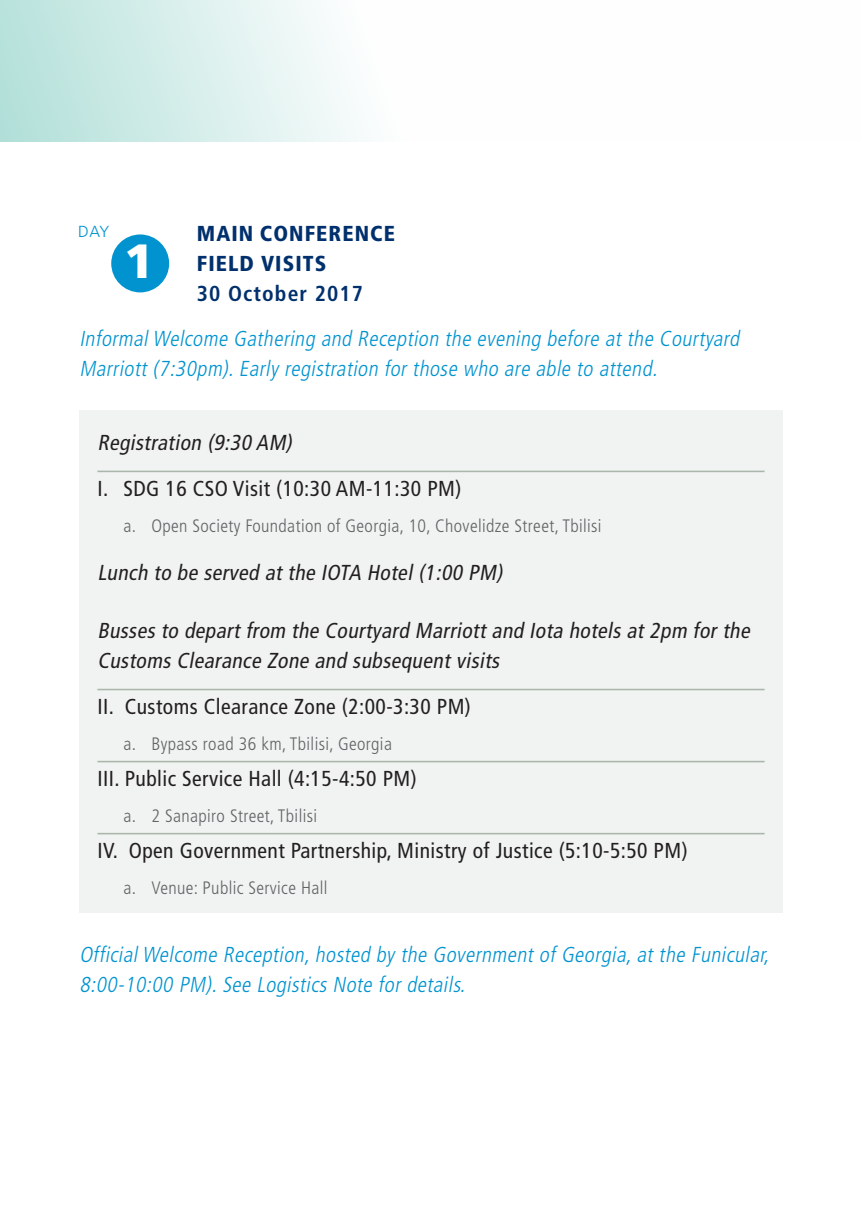
<style>
.page{position:relative;width:862px;height:1214px;background:#fff}
.page>*{position:absolute;margin:0;border:0;box-sizing:border-box;transform-origin:0 0}
.t1{font:900 48px "Frutiger LT Std";color:#fff}
.t2{font:italic 300 condensed 21.6px/30px "Frutiger LT Std";color:#0093d0}
.t3{font:condensed 21.6px "Frutiger LT Std";letter-spacing:.02em;color:#231f20}
.t4{font:italic condensed 21.6px/30px "Frutiger LT Std";color:#231f20}
.t5{font:900 condensed 21.6px "Frutiger LT Std";letter-spacing:.05em;color:#00306d}
.t6{font:700 condensed 21.6px "Frutiger LT Std";letter-spacing:.05em;color:#00306d}
.t7{font:300 condensed 18px "Frutiger LT Std";letter-spacing:.02em;color:#636366}
.t8{font:300 16px "Frutiger LT Std";color:#0093d0}
</style>
<div class="page">
<svg style="left:0;top:0;width:359px;height:141px"></svg>
<div style="left:111px;top:234px;width:58px;height:58px;background:#0093d0;border-radius:50%"></div>
<div style="left:79px;top:410px;width:703px;height:502px;background:#f0f3f1"></div>
<hr style="left:97px;top:470px;width:667px;height:2px;background:#abb6ab">
<hr style="left:97px;top:688px;width:667px;height:2px;background:#abb6ab">
<hr style="left:97px;top:760px;width:667px;height:2px;background:#abb6ab">
<hr style="left:97px;top:832px;width:667px;height:2px;background:#abb6ab">
<p class="t8" style="left:78px;top:222px;width:33px">DAY</p>
<p class="t5" style="left:197px;top:221px;width:199px">MAIN CONFERENCE</p>
<p class="t5" style="left:197px;top:251px;width:131px">FIELD VISITS</p>
<p class="t6" style="left:197px;top:281px;width:168px">30 October 2017</p>
<p class="t2" style="left:79px;top:324px;width:666px">InformalWelcome Gathering and Reception the evening before at the Courtyard<br>Marriott (7:30pm).Early registration for those who are able to attend.</p>
<p class="t1" style="left:124px;top:232px;width:31px">1</p>
<p class="t4" style="left:97px;top:428px;width:201px">Registration (9:30 AM)</p>
<p class="t3" style="left:97px;top:476px;width:365px">I. SDG 16 CSO Visit (10:30 AM-11:30 PM)</p>
<p class="t7" style="left:123px;top:515px;width:480px">a. Open Society Foundation of Georgia, 10, Chovelidze Street, Tbilisi</p>
<p class="t4" style="left:97px;top:558px;width:411px">Lunch to be served at the IOTA Hotel (1:00 PM)</p>
<p class="t4" style="left:97px;top:616px;width:658px">Busses to depart from the Courtyard Marriott and Iota hotels at 2pm for the<br>Customs Clearance Zone and subsequent visits</p>
<p class="t3" style="left:97px;top:694px;width:375px">II. Customs Clearance Zone (2:00-3:30 PM)</p>
<p class="t7" style="left:123px;top:733px;width:270px">a. Bypass road 36 km, Tbilisi, Georgia</p>
<p class="t3" style="left:97px;top:766px;width:321px">III. Public Service Hall (4:15-4:50 PM)</p>
<p class="t7" style="left:123px;top:805px;width:195px">a. 2 Sanapiro Street, Tbilisi</p>
<p class="t3" style="left:97px;top:838px;width:592px">IV. Open Government Partnership, Ministry of Justice (5:10-5:50 PM)</p>
<p class="t7" style="left:123px;top:877px;width:206px">a. Venue: Public Service Hall</p>
<p class="t2" style="left:79px;top:940px;width:695px">OfficialWelcome Reception,hosted by the Government of Georgia,at the Funicular,<br>8:00-10:00 PM).See Logistics Note for details.</p>
</div>
